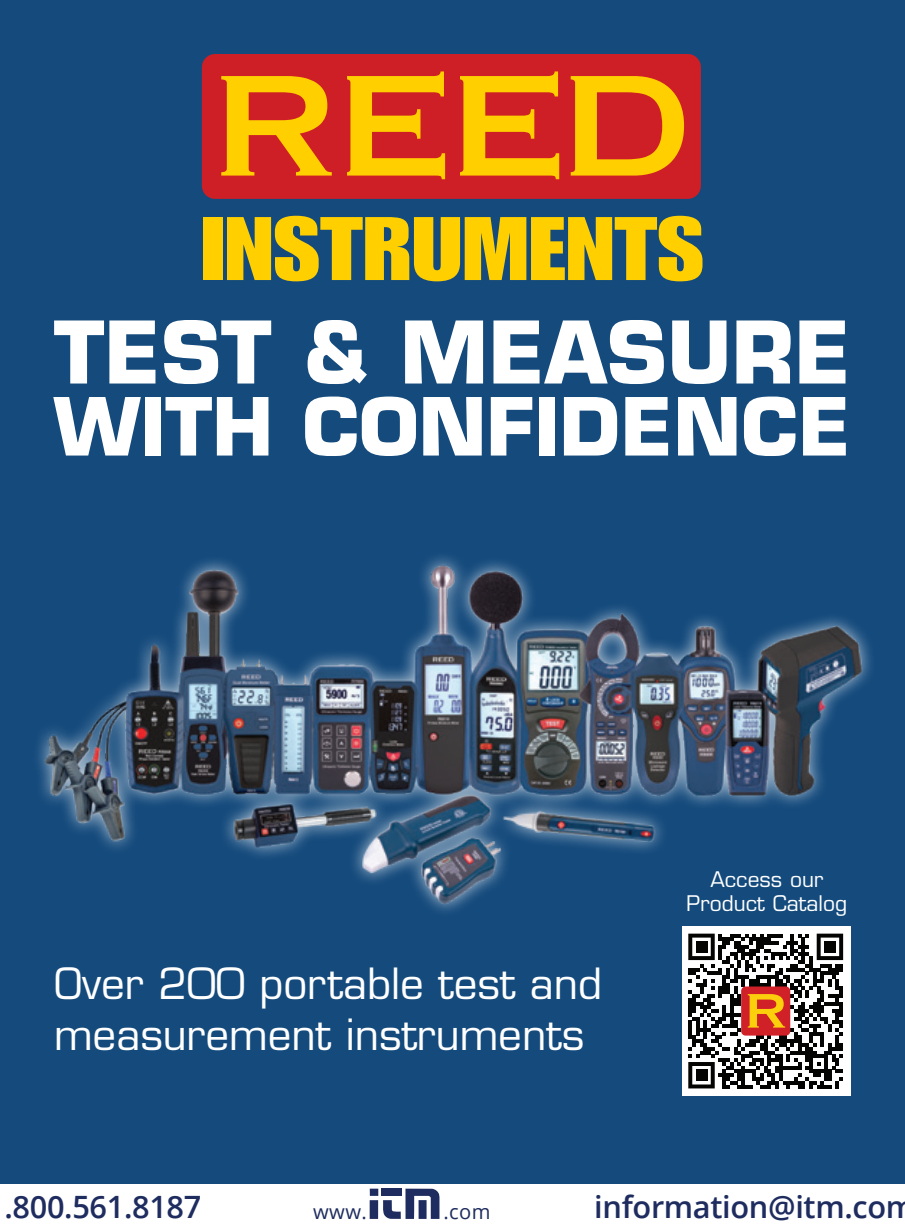
<style>
.page{position:relative;width:905px;height:1229px;background:#fff}
.page>*{position:absolute;margin:0;border:0;box-sizing:border-box;transform-origin:0 0}
.t1{font:700 84px "Eurostile LT Std";color:#fff}
.t2{font:700 78px "Eurostile LT Std";color:#fff}
.t3{font:42px/50.4px "Eurostile LT Std";color:#fff}
.t4{font:600 30.6px "Open Sans";letter-spacing:-.01em;color:#1e2c5f}
.t5{font:21px/24px "Eurostile LT Std";color:#fff;text-align:center}
.t6{font:20.1px "Open Sans";letter-spacing:.02em;color:#1e2c5f}
</style>
<div class="page">
<div style="left:0;top:0;width:904px;height:1228px;background:#144a7c"></div>
<img style="left:37px;top:556px;width:834px;height:356px">
<div style="left:202px;top:54px;width:499px;height:145px;background:#cf1f26;border-radius:13px"></div>
<svg style="left:221px;top:76px;width:111px;height:100px"></svg>
<svg style="left:347px;top:71px;width:98px;height:108px"></svg>
<svg style="left:460px;top:71px;width:99px;height:108px"></svg>
<svg style="left:570px;top:76px;width:114px;height:100px"></svg>
<div style="left:203px;top:217px;width:20px;height:63px;background:#ffcf00"></div>
<svg style="left:227px;top:216px;width:475px;height:65px"></svg>
<div style="left:682px;top:926px;width:168px;height:170px;background:#fff"></div>
<svg style="left:688px;top:933px;width:155px;height:155px"></svg>
<div style="left:0;top:1184px;width:904px;height:44px;background:#fff"></div>
<div style="left:370px;top:1188px;width:8px;height:7px;background:#1e2c5f"></div>
<div style="left:369px;top:1200px;width:9px;height:18px;background:#1e2c5f"></div>
<svg style="left:382px;top:1188px;width:57px;height:30px"></svg>
<h1 class="t1" style="left:54px;top:301px;width:798px">TEST &amp; MEASURE</h1>
<h2 class="t2" style="left:54px;top:378px;width:798px">WITH CONFIDENCE</h2>
<p class="t3" style="left:54px;top:958px;width:550px">Over 200 portable test and measurement instruments</p>
<p class="t5" style="left:686px;top:867px;width:162px">Access our<br>Product Catalog</p>
<p class="t4" style="left:4px;top:1186px;width:198px">.800.561.8187</p>
<p class="t6" style="left:313px;top:1198px;width:55px">www.</p>
<p class="t6" style="left:443px;top:1198px;width:49px">.com</p>
<p class="t4" style="left:594px;top:1186px;width:322px">information@itm.com</p>
</div>
